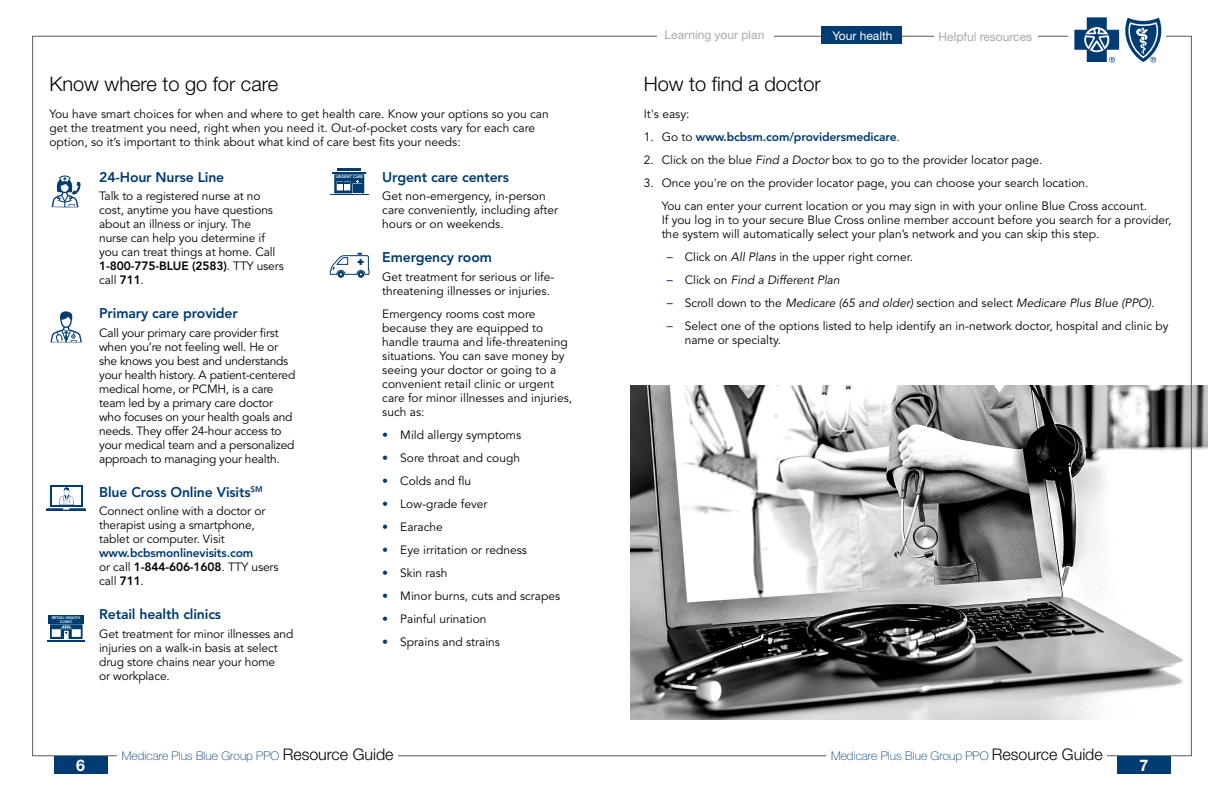
<style>
.page{position:relative;width:1224px;height:792px;background:#fff}
.page>*{position:absolute;margin:0;border:0;box-sizing:border-box;transform-origin:0 0}
.t1{font:300 20px "Helvetica Neue LT Std";color:#000}
.t2{font:700 16px "Helvetica Neue LT Std";color:#fff}
.t3{font:800 14px "Avenir LT Std";letter-spacing:-.01em;color:#003b71}
.t4{font:12px/14px "Avenir LT Std";color:#000}
.t5{font:12px/14px "Avenir LT Std";letter-spacing:-.02em;color:#000}
.t6{font:800 12px/14px "Avenir LT Std";letter-spacing:-.01em;color:#003b71}
.t7{font:italic 12px "Avenir LT Std";color:#000}
.t8{font:100 12px "Helvetica Neue LT Std";color:#003b71}
.t9{font:12px "Helvetica Neue LT Std";color:#a7a9ac}
.t10{font:12px "Helvetica Neue LT Std";color:#fff}
.t11{font:800 3.9px/3.5px "Avenir LT Std";color:#fff;text-align:center}
.s1{font-weight:800}
.s2{font-weight:400;color:#000}
.s3{color:#000}
.s4{font-weight:800;color:#003b71}
.s5{font-style:italic}
.s6{font-family:"Helvetica Neue LT Std";color:#003b71}
.s7{font-family:"Helvetica Neue LT Std";font-style:normal;color:#003b71}
.s8{font-style:normal}
.s9{font-weight:300;font-size:16px;color:#000}
</style>
<div class="page">
<img style="left:630px;top:386px;width:577px;height:334px">
<svg style="left:1074px;top:17px;width:88px;height:46px"></svg>
<div style="left:54px;top:756px;width:53px;height:18px;background:#003b71"></div>
<div style="left:1117px;top:756px;width:54px;height:18px;background:#003b71"></div>
<div style="left:822px;top:26px;width:80px;height:18px;background:#003b71"></div>
<svg style="left:52px;top:176px;width:29px;height:32px"></svg>
<svg style="left:50px;top:311px;width:32px;height:31px"></svg>
<div style="left:50px;top:485px;width:32px;height:22px;background:#003b71"></div>
<svg style="left:47px;top:486px;width:39px;height:25px"></svg>
<hr style="left:47px;top:640px;width:38px;height:1px;background:#003b71">
<div style="left:48px;top:615px;width:36px;height:9px;background:#003b71"></div>
<svg style="left:50px;top:624px;width:33px;height:15px"></svg>
<hr style="left:330px;top:194px;width:39px;height:1px;background:#003b71">
<hr style="left:332px;top:172px;width:34px;height:1px;background:#003b71">
<hr style="left:338px;top:168px;width:23px;height:3px;background:#003b71">
<svg style="left:334px;top:174px;width:30px;height:19px"></svg>
<svg style="left:329px;top:253px;width:41px;height:24px"></svg>
<h1 class="t1" style="left:49px;top:71px;width:230px">Know where to go for care</h1>
<p class="t4" style="left:49px;top:107px;width:501px">You have smart choices for when and where to get health care. Know your options so you can get the treatment you need, right when you need it. Out-of-pocket costs vary for each care option, so it’s important to think about what kind of care best fits your needs:</p>
<p class="t3" style="left:99px;top:168px;width:127px">24-Hour Nurse Line</p>
<p class="t4" style="left:99px;top:189px;width:186px">Talk to a registered nurse at no cost, anytime you have questions about an illness or injury. The<br>nurse can help you determine if you can treat things at home. Call<br><span class="s1">1-800-775-BLUE (2583)</span>. TTY users call <span class="s1">711</span>.</p>
<p class="t3" style="left:99px;top:305px;width:140px">Primary care provider</p>
<p class="t5" style="left:99px;top:326px;width:198px">Call your primary care provider first when you’re not feeling well. He or she knows you best and understands your health history. A patient-centered medical home, or PCMH, is a care team led by a primary care doctor who focuses on your health goals and needs. They offer 24‑hour access to your medical team and a personalized approach to managing your health.</p>
<p class="t3" style="left:99px;top:483px;width:165px">Blue Cross Online Visits<sup>SM</sup></p>
<p class="t4" style="left:99px;top:504px;width:168px">Connect online with a doctor or therapist using a smartphone, tablet or computer. Visit</p>
<p class="t6" style="left:99px;top:546px;width:181px">www.bcbsmonlinevisits.com<br><span class="s2">or call</span> <span class="s3">1‑844‑606‑1608</span><span class="s2">. TTY users call</span> <span class="s3">711</span><span class="s2">.</span></p>
<p class="t3" style="left:99px;top:606px;width:123px">Retail health clinics</p>
<p class="t4" style="left:99px;top:627px;width:196px">Get treatment for minor illnesses and injuries on a walk-in basis at select drug store chains near your home<br>or workplace.</p>
<p class="t3" style="left:382px;top:168px;width:128px">Urgent care centers</p>
<p class="t4" style="left:382px;top:189px;width:177px">Get non-emergency, in-person care conveniently, including after hours or on weekends.</p>
<p class="t3" style="left:382px;top:249px;width:111px">Emergency room</p>
<p class="t4" style="left:382px;top:270px;width:174px">Get treatment for serious or life&shy;threatening illnesses or injuries.</p>
<p class="t4" style="left:382px;top:307px;width:191px">Emergency rooms cost more because they are equipped to handle trauma and life‑threatening situations. You can save money by seeing your doctor or going to a convenient retail clinic or urgent care for minor illnesses and injuries, such as:</p>
<p class="t4" style="left:382px;top:428px;width:140px"><span class="s4">•</span> Mild allergy symptoms</p>
<p class="t4" style="left:382px;top:451px;width:139px"><span class="s4">•</span> Sore throat and cough</p>
<p class="t4" style="left:382px;top:474px;width:90px"><span class="s4">•</span> Colds and flu</p>
<p class="t4" style="left:382px;top:497px;width:107px"><span class="s4">•</span> Low-grade fever</p>
<p class="t4" style="left:382px;top:520px;width:62px"><span class="s4">•</span> Earache</p>
<p class="t4" style="left:382px;top:543px;width:146px"><span class="s4">•</span> Eye irritation or redness</p>
<p class="t4" style="left:382px;top:566px;width:67px"><span class="s4">•</span> Skin rash</p>
<p class="t4" style="left:382px;top:589px;width:180px"><span class="s4">•</span> Minor burns, cuts and scrapes</p>
<p class="t4" style="left:382px;top:612px;width:106px"><span class="s4">•</span> Painful urination</p>
<p class="t4" style="left:382px;top:635px;width:119px"><span class="s4">•</span> Sprains and strains</p>
<p class="t11" style="left:336px;top:175px;width:29px">URGENT CARE</p>
<p class="t11" style="left:52px;top:616px;width:30px">RETAIL HEALTH<br>CLINIC</p>
<p class="t9" style="left:665px;top:28px;width:101px">Learning your plan</p>
<p class="t10" style="left:832px;top:28px;width:62px">Your health</p>
<p class="t9" style="left:939px;top:29px;width:95px">Helpful resources</p>
<h1 class="t1" style="left:644px;top:71px;width:179px">How to find a doctor</h1>
<p class="t4" style="left:644px;top:107px;width:47px">It's easy:</p>
<p class="t6" style="left:644px;top:130px;width:258px"><span class="s2">1. Go to</span> www.bcbsm.com/providersmedicare<span class="s2">.</span></p>
<p class="t4" style="left:644px;top:153px;width:400px">2. Click on the blue <span class="s5">Find a Doctor</span> box to go to the provider locator page.</p>
<p class="t4" style="left:662px;top:172px;width:487px;line-height:23px;text-indent:-18px">3. Once you're on the provider locator page, you can choose your search location.<br>You can enter your current location or you may sign in with your online Blue Cross account.</p>
<p class="t4" style="left:662px;top:213px;width:511px">If you log in to your secure Blue Cross online member account before you search for a provider, the system will automatically select your plan’s network and you can skip this step.</p>
<p class="t4" style="left:667px;top:250px;width:248px"><span class="s6">–</span> Click on <span class="s5">All Plans</span> in the upper right corner.</p>
<p class="t7" style="left:667px;top:273px;width:175px"><span class="s7">–</span> <span class="s8">Click on</span> Find a Different Plan</p>
<p class="t7" style="left:667px;top:296px;width:490px"><span class="s7">–</span> <span class="s8">Scroll down to the</span> Medicare (65 and older) <span class="s8">section and select</span> Medicare Plus Blue (PPO)<span class="s8">.</span></p>
<p class="t4" style="left:685px;top:319px;width:485px;text-indent:-18px"><span class="s6">–</span> Select one of the options listed to help identify an in-network doctor, hospital and clinic by name or specialty.</p>
<p class="t8" style="left:122px;top:749px;width:273px">Medicare Plus Blue Group PPO <span class="s9">Resource Guide</span></p>
<p class="t8" style="left:831px;top:749px;width:273px">Medicare Plus Blue Group PPO <span class="s9">Resource Guide</span></p>
<h2 class="t2" style="left:76px;top:755px;width:10px">6</h2>
<h2 class="t2" style="left:1140px;top:755px;width:10px">7</h2>
</div>
